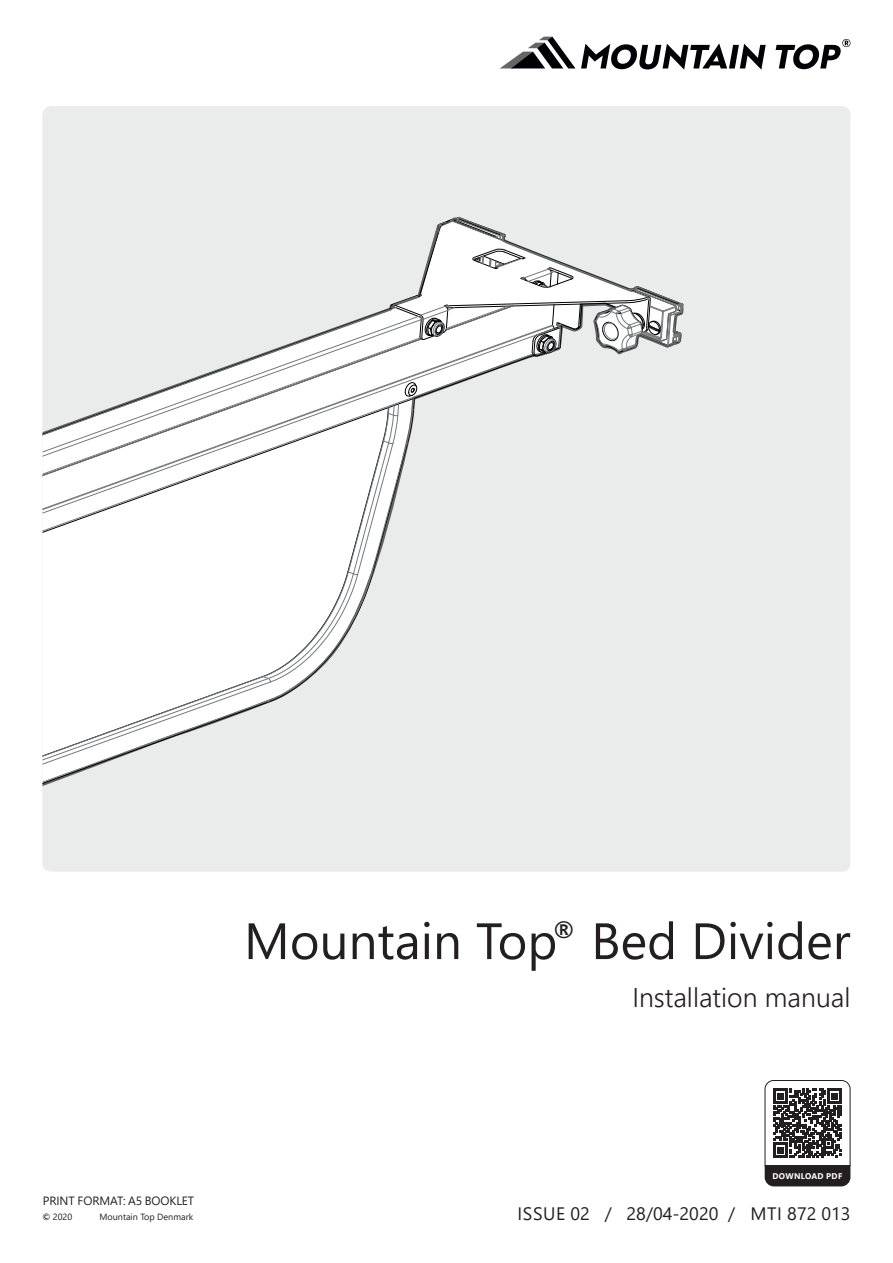
<style>
.page{position:relative;width:893px;height:1263px;background:#fff}
.page>*{position:absolute;margin:0;border:0;box-sizing:border-box;transform-origin:0 0}
.t1{font:51px "Segoe UI";color:#231f20}
.t2{font:300 27px "Segoe UI";color:#231f20}
.t3{font:18px "Segoe UI";color:#231f20}
.t4{font:12px "Segoe UI";letter-spacing:-.005em;color:#231f20}
.t5{font:9px "Segoe UI";color:#231f20}
.t6{font:700 8.25px "Segoe UI";letter-spacing:.035em;color:#fff}
.s1{font-weight:600}
</style>
<div class="page">
<div style="left:43px;top:106px;width:807px;height:765px;background:#e9ecea"></div>
<div style="left:43px;top:218px;width:641px;height:653px;background:#e9ecea"></div>
<div style="left:43px;top:752px;width:374px;height:119px;background:#e9ecea"></div>
<div style="left:43px;top:307px;width:346px;height:18px;background:#e9ecea"></div>
<svg style="left:389px;top:217px;width:294px;height:139px"></svg>
<svg style="left:43px;top:328px;width:511px;height:411px"></svg>
<svg style="left:43px;top:354px;width:490px;height:398px"></svg>
<svg style="left:764px;top:1080px;width:87px;height:107px"></svg>
<svg style="left:776px;top:39px;width:74px;height:30px"></svg>
<svg style="left:581px;top:43px;width:185px;height:27px"></svg>
<svg style="left:500px;top:37px;width:75px;height:31px"></svg>
<p class="t1" style="left:244px;top:893px;width:608px">Mountain Top <sup>®</sup> Bed Divider</p>
<p class="t2" style="left:632px;top:971px;width:220px">Installation manual</p>
<p class="t4" style="left:43px;top:1189px;width:153px">PRINT FORMAT: A5 BOOKLET</p>
<p class="t5" style="left:43px;top:1208px;width:31px"><span class="s1">©</span> 2020</p>
<p class="t5" style="left:99px;top:1208px;width:95px">Mountain Top Denmark</p>
<p class="t6" style="left:772px;top:1168px;width:71px">DOWNLOAD PDF</p>
<p class="t3" style="left:517px;top:1197px;width:335px">ISSUE 02 / 28/04-2020 / MTI 872 013</p>
</div>
